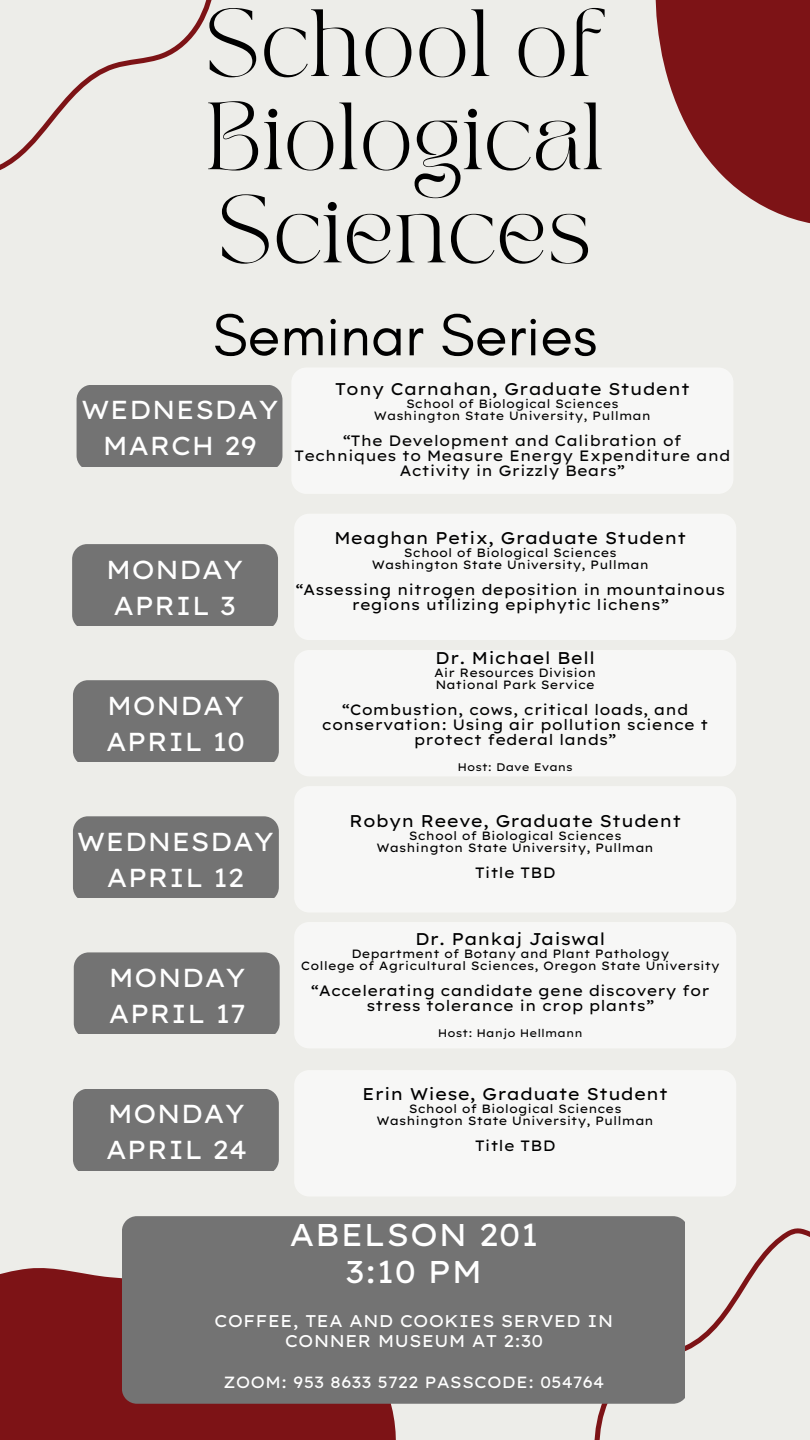
<style>
.page{position:relative;width:810px;height:1440px;background:#edede9}
.page>*{position:absolute;margin:0;border:0;box-sizing:border-box;transform-origin:0 0}
.t1{font:66.7px/93.2px "TAN PEARL Regular";color:#000;text-align:justify}
.t2{font:60.3px "Glacial Indifference";color:#000}
.t3{font:31.5px/36.6px "Lexend Exa";color:#fff;text-align:center}
.t4{font:26px/36px "Lexend Exa";color:#fff}
.t5{font:17px "Lexend Exa";color:#000}
.t6{font:17px/20px "Lexend Exa";color:#fff;text-align:center}
.t7{font:16.2px "Lexend Exa";color:#fff}
.t8{font:15px/15px "Lexend Exa";color:#000;text-align:center}
.t9{font:12px/12px "Lexend Exa";color:#000;text-align:center}
.t10{font:11px "Lexend Exa";color:#000}
</style>
<div class="page">
<svg style="left:655px;top:0;width:155px;height:224px;fill:#7d1316"></svg>
<svg style="left:0;top:0;width:212px;height:170px"></svg>
<div style="left:73px;top:680px;width:206px;height:82px;background:#737373"></div>
<div style="left:73px;top:1089px;width:206px;height:82px;background:#737373"></div>
<div style="left:73px;top:816px;width:206px;height:82px;background:#737373"></div>
<div style="left:72px;top:544px;width:206px;height:82px;background:#737373"></div>
<div style="left:74px;top:952px;width:206px;height:82px;background:#737373"></div>
<div style="left:294px;top:514px;width:442px;height:126px;background:#f7f7f6;border-radius:15px"></div>
<div style="left:294px;top:650px;width:442px;height:126px;background:#f7f7f6;border-radius:15px"></div>
<div style="left:294px;top:786px;width:442px;height:127px;background:#f7f7f6;border-radius:15px"></div>
<div style="left:294px;top:922px;width:442px;height:126px;background:#f7f7f6;border-radius:15px"></div>
<div style="left:294px;top:1070px;width:442px;height:126px;background:#f7f7f6;border-radius:15px"></div>
<div style="left:0;top:1268px;width:396px;height:172px;background:#7d1316"></div>
<svg style="left:594px;top:1226px;width:216px;height:214px"></svg>
<div style="left:122px;top:1216px;width:562px;height:188px;background:#737373"></div>
<div style="left:77px;top:385px;width:205px;height:82px;background:#737373"></div>
<div style="left:291px;top:368px;width:442px;height:126px;background:#f7f7f6;border-radius:15px"></div>
<h1 class="t1" style="left:205px;top:4px;width:401px">School of Biological Sciences</h1>
<h2 class="t2" style="left:213px;top:298px;width:386px">Seminar Series</h2>
<h3 class="t4" style="left:81px;top:391px;width:199px;text-align:center">WEDNESDAY<br>MARCH 29</h3>
<h3 class="t5" style="left:335px;top:378px;width:357px">Tony Carnahan, Graduate Student</h3>
<p class="t9" style="left:374px;top:397px;width:279px">School of Biological Sciences<br>Washington State University, Pullman</p>
<p class="t8" style="left:294px;top:433px;width:438px">“The Development and Calibration of<br>Techniques to Measure Energy Expenditure and<br>Activity in Grizzly Bears”</p>
<h3 class="t4" style="left:106px;top:551px;width:139px">MONDAY<br>APRIL 3</h3>
<h3 class="t4" style="left:106px;top:687px;width:141px">MONDAY<br>APRIL 10</h3>
<h3 class="t4" style="left:77px;top:823px;width:199px;text-align:center">WEDNESDAY<br>APRIL 12</h3>
<h3 class="t4" style="left:108px;top:960px;width:139px">MONDAY<br>APRIL 17</h3>
<h3 class="t4" style="left:106px;top:1095px;width:143px">MONDAY<br>APRIL 24</h3>
<h3 class="t5" style="left:334px;top:527px;width:354px">Meaghan Petix, Graduate Student</h3>
<p class="t9" style="left:372px;top:546px;width:279px">School of Biological Sciences<br>Washington State University, Pullman</p>
<p class="t8" style="left:295px;top:582px;width:431px">“Assessing nitrogen deposition in mountainous regions utilizing epiphytic lichens”</p>
<h3 class="t5" style="left:435px;top:647px;width:162px">Dr. Michael Bell</h3>
<p class="t9" style="left:434px;top:666px;width:164px;text-align:left">Air Resources Division<br>National Park Service</p>
<p class="t8" style="left:322px;top:702px;width:388px">“Combustion, cows, critical loads, and conservation: Using air pollution science t protect federal lands”</p>
<p class="t10" style="left:457px;top:760px;width:117px">Host: Dave Evans</p>
<h3 class="t5" style="left:349px;top:810px;width:334px">Robyn Reeve, Graduate Student</h3>
<p class="t9" style="left:377px;top:830px;width:279px">School of Biological Sciences<br>Washington State University, Pullman</p>
<p class="t8" style="left:475px;top:865px;width:83px">Title TBD</p>
<h3 class="t5" style="left:415px;top:928px;width:192px">Dr. Pankaj Jaiswal</h3>
<p class="t9" style="left:301px;top:947px;width:421px">Department of Botany and Plant Pathology<br>College of Agricultural Sciences, Oregon State University</p>
<p class="t8" style="left:311px;top:983px;width:400px">“Accelerating candidate gene discovery for stress tolerance in crop plants”</p>
<p class="t10" style="left:438px;top:1026px;width:147px">Host: Hanjo Hellmann</p>
<h3 class="t5" style="left:362px;top:1083px;width:308px">Erin Wiese, Graduate Student</h3>
<p class="t9" style="left:377px;top:1102px;width:279px">School of Biological Sciences<br>Washington State University, Pullman</p>
<p class="t8" style="left:475px;top:1138px;width:83px">Title TBD</p>
<h3 class="t3" style="left:289px;top:1216px;width:251px">ABELSON 201<br>3:10 PM</h3>
<h3 class="t6" style="left:214px;top:1311px;width:401px">COFFEE, TEA AND COOKIES SERVED IN<br>CONNER MUSEUM AT 2:30</h3>
<h3 class="t7" style="left:224px;top:1372px;width:382px">ZOOM: 953 8633 5722 PASSCODE: 054764</h3>
</div>
